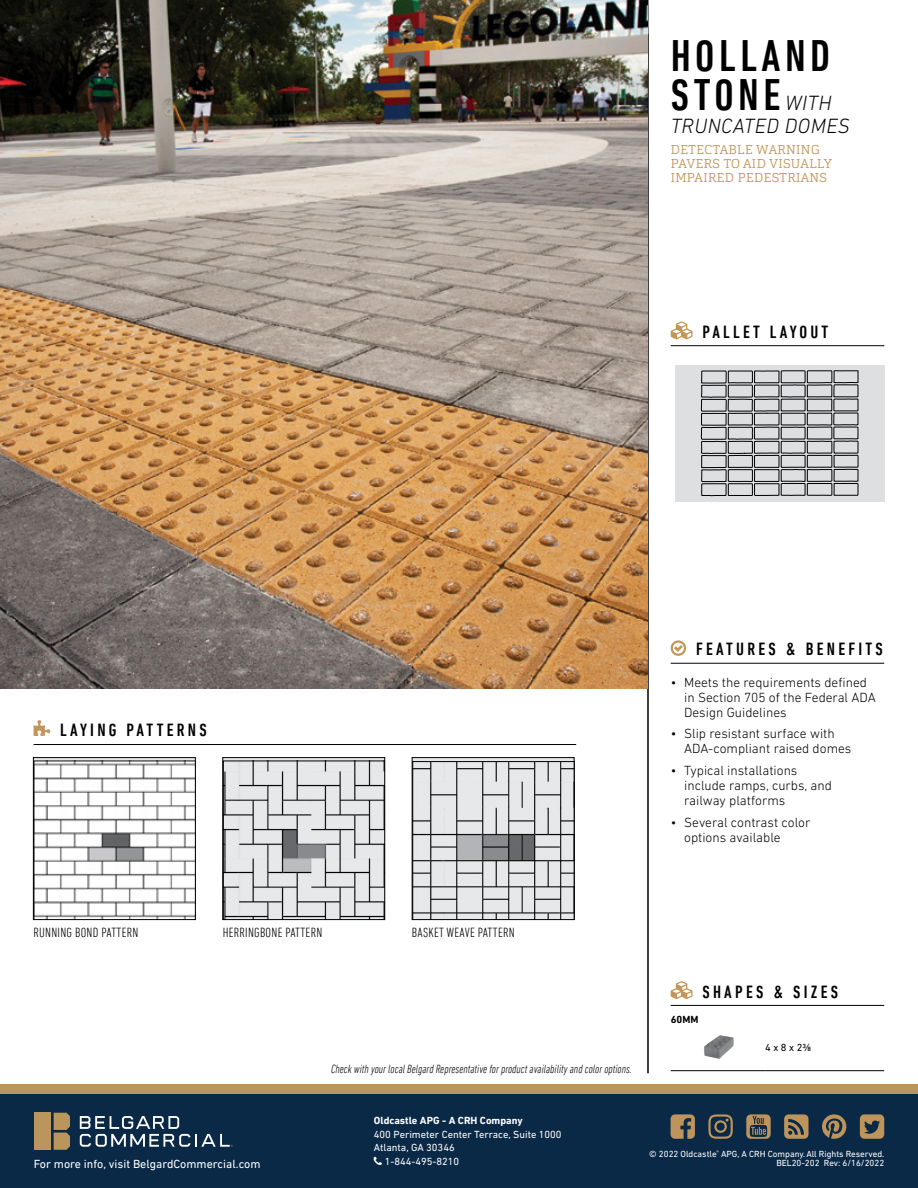
<style>
.page{position:relative;width:918px;height:1188px;background:#fff}
.page>*{position:absolute;margin:0;border:0;box-sizing:border-box;transform-origin:0 0}
.t1{font:500 condensed 45px/39px "DIN Next LT Pro";letter-spacing:.1em;color:#000}
.t2{font:italic 300 21px "DIN Next LT Pro";letter-spacing:.02em;color:#000}
.t3{font:500 condensed 18px "DIN Next LT Pro";letter-spacing:.18em;color:#000}
.t4{font:300 13.5px/15px "DIN Next LT Pro";color:#000}
.t5{font:300 condensed 13.5px "DIN Next LT Pro";letter-spacing:.02em;color:#000}
.t6{font:300 12.75px/14.2px "Cargan";letter-spacing:.02em;color:#c39558}
.t7{font:italic 300 condensed 12px "DIN Next LT Pro";color:#000}
.t8{font:12px "DIN Next LT Pro";color:#fff}
.t9{font:10.5px "DIN Next LT Pro";color:#fff}
.t10{font:700 10.5px "DIN Next LT Pro";color:#fff}
.t11{font:10.5px "DIN Next LT Pro";color:#000}
.t12{font:700 10.5px "DIN Next LT Pro";color:#000}
.t13{font:9px/9px "DIN Next LT Pro";color:#fff;text-align:right}
.s1{font-weight:300;font-style:italic;font-stretch:normal;font-size:21px}
</style>
<div class="page">
<hr style="left:648px;top:0;width:1px;height:1073px;background:#000">
<div style="left:0;top:1094px;width:918px;height:94px;background:#0a2947"></div>
<div style="left:0;top:1084px;width:918px;height:10px;background:#bd955c"></div>
<svg style="left:822px;top:1114px;width:24px;height:25px"></svg>
<svg style="left:708px;top:1114px;width:25px;height:25px"></svg>
<svg style="left:671px;top:1114px;width:24px;height:25px"></svg>
<svg style="left:860px;top:1114px;width:24px;height:25px"></svg>
<svg style="left:746px;top:1114px;width:25px;height:25px"></svg>
<svg style="left:784px;top:1114px;width:25px;height:25px"></svg>
<svg style="left:80px;top:1116px;width:153px;height:31px"></svg>
<svg style="left:54px;top:1113px;width:16px;height:37px"></svg>
<div style="left:35px;top:1113px;width:16px;height:37px;background:#ba955c"></div>
<hr style="left:671px;top:1005px;width:213px;height:1px;background:#000">
<svg style="left:671px;top:981px;width:22px;height:18px"></svg>
<hr style="left:671px;top:1070px;width:94px;height:1px;background:#000">
<hr style="left:765px;top:1070px;width:119px;height:1px;background:#000">
<img style="left:704px;top:1035px;width:30px;height:24px">
<img style="left:0;top:0;width:648px;height:688px">
<hr style="left:34px;top:744px;width:542px;height:1px;background:#000">
<svg style="left:34px;top:720px;width:16px;height:16px"></svg>
<svg style="left:414px;top:761px;width:158px;height:157px"></svg>
<div style="left:412px;top:757px;width:162px;height:163px;border:1px solid #000"></div>
<svg style="left:35px;top:761px;width:159px;height:157px"></svg>
<div style="left:33px;top:757px;width:163px;height:163px;border:1px solid #000"></div>
<svg style="left:225px;top:761px;width:158px;height:157px"></svg>
<div style="left:223px;top:757px;width:162px;height:163px;border:1px solid #000"></div>
<hr style="left:671px;top:663px;width:213px;height:1px;background:#000">
<svg style="left:671px;top:640px;width:15px;height:16px"></svg>
<hr style="left:671px;top:345px;width:213px;height:1px;background:#000">
<svg style="left:671px;top:321px;width:22px;height:18px"></svg>
<div style="left:675px;top:365px;width:210px;height:136px;background:#dedfe0"></div>
<svg style="left:701px;top:370px;width:158px;height:126px"></svg>
<h1 class="t1" style="left:671px;top:36px;width:162px">HOLLAND<br>STONE <span class="s1">WITH</span></h1>
<h2 class="t2" style="left:671px;top:113px;width:181px">TRUNCATED DOMES</h2>
<p class="t6" style="left:671px;top:142px;width:163px">DETECTABLE WARNING<br>PAVERS TO AID VISUALLY<br>IMPAIRED PEDESTRIANS</p>
<h3 class="t3" style="left:703px;top:322px;width:127px">PALLET LAYOUT</h3>
<h3 class="t3" style="left:60px;top:719px;width:148px">LAYING PATTERNS</h3>
<p class="t5" style="left:33px;top:924px;width:107px">RUNNING BOND PATTERN</p>
<p class="t5" style="left:223px;top:924px;width:101px">HERRINGBONE PATTERN</p>
<p class="t5" style="left:412px;top:924px;width:104px">BASKET WEAVE PATTERN</p>
<p class="t7" style="left:331px;top:1062px;width:302px">Check with your local Belgard Representative for product availability and color options.</p>
<h3 class="t3" style="left:696px;top:638px;width:188px">FEATURES &amp; BENEFITS</h3>
<p class="t4" style="left:684px;top:674px;width:193px;text-indent:-14px">• Meets the requirements defined in Section 705 of the Federal ADA<br>Design Guidelines</p>
<p class="t4" style="left:684px;top:726px;width:169px;text-indent:-14px">• Slip resistant surface with<br>ADA-compliant raised domes</p>
<p class="t4" style="left:684px;top:763px;width:149px;text-indent:-14px">• Typical installations include ramps, curbs, and railway platforms</p>
<p class="t4" style="left:684px;top:815px;width:128px;text-indent:-14px">• Several contrast color options available</p>
<h3 class="t3" style="left:703px;top:982px;width:137px">SHAPES &amp; SIZES</h3>
<p class="t12" style="left:671px;top:1014px;width:29px">60MM</p>
<p class="t11" style="left:765px;top:1041px;width:48px">4 x 8 x 23/8</p>
<p class="t8" style="left:34px;top:1157px;width:228px">For more info, visit BelgardCommercial.com</p>
<p class="t10" style="left:374px;top:1115px;width:150px">Oldcastle APG - A CRH Company</p>
<p class="t9" style="left:374px;top:1128px;width:189px">400 Perimeter Center Terrace, Suite 1000</p>
<p class="t9" style="left:374px;top:1142px;width:82px">Atlanta, GA 30346</p>
<p class="t9" style="left:385px;top:1155px;width:76px">1-844-495-8210</p>
<p class="t13" style="left:649px;top:1149px;width:237px">© 2022 Oldcastle<sup>®</sup> APG, A CRH Company.All Rights Reserved.<br>BEL20-202 Rev: 6/16/2022</p>
</div>
